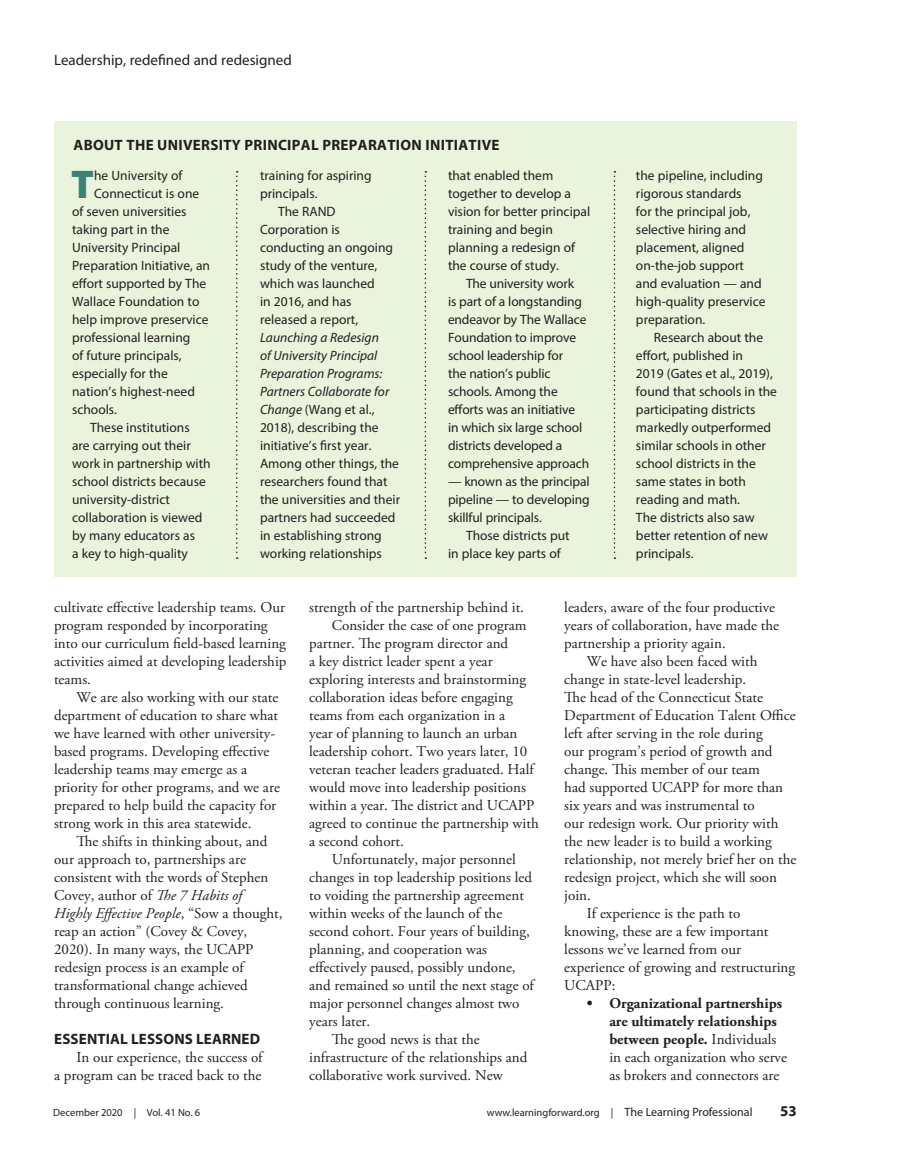
<style>
.page{position:relative;width:905px;height:1175px;background:#fff}
.page>*{position:absolute;margin:0;border:0;box-sizing:border-box;transform-origin:0 0}
.box{font:900 40.2px "Myriad Pro";color:#3b837a}
.body{font:15px/18px "Adobe Garamond Pro";color:#231f20}
.t1{font:700 15px/18px "Adobe Garamond Pro";color:#231f20}
.box-2{font:700 15px "Myriad Pro";letter-spacing:.02em;color:#231f20}
.box-3{font:15px "Myriad Pro";color:#231f20}
.subhead{font:700 15px "Myriad Pro";letter-spacing:.01em;color:#231f20}
.box-4{font:13.5px/18px "Myriad Pro";color:#231f20}
.t2{font:10.5px "Myriad Pro";color:#231f20}
.s1{font-style:italic}
.s2{font-weight:400}
.s3{font-size:12px}
</style>
<div class="page">
<div style="left:54px;top:121px;width:742px;height:456px;background:#eaf3db"></div>
<svg style="left:236px;top:171px;width:2px;height:388px"></svg>
<svg style="left:424px;top:171px;width:2px;height:388px"></svg>
<svg style="left:613px;top:171px;width:2px;height:388px"></svg>
<p class="box-3" style="left:54px;top:51px;width:239px">Leadership, redefined and redesigned</p>
<p class="box-2" style="left:73px;top:136px;width:427px">ABOUT THE UNIVERSITY PRINCIPAL PREPARATION INITIATIVE</p>
<p class="box" style="left:71px;top:158px;width:24px">T</p>
<p class="box-4" style="left:94px;top:166px;width:90px">he University of</p>
<p class="box-4" style="left:94px;top:184px;width:107px">Connecticut is one</p>
<p class="box-4" style="left:72px;top:202px;width:116px">of seven universities</p>
<p class="box-4" style="left:72px;top:220px;width:99px">taking part in the</p>
<p class="box-4" style="left:72px;top:238px;width:110px">University Principal</p>
<p class="box-4" style="left:72px;top:256px;width:139px">Preparation Initiative, an</p>
<p class="box-4" style="left:72px;top:274px;width:136px">effort supported by The</p>
<p class="box-4" style="left:72px;top:292px;width:129px">Wallace Foundation to</p>
<p class="box-4" style="left:72px;top:310px;width:138px">help improve preservice</p>
<p class="box-4" style="left:72px;top:328px;width:120px">professional learning</p>
<p class="box-4" style="left:72px;top:346px;width:111px">of future principals,</p>
<p class="box-4" style="left:72px;top:364px;width:97px">especially for the</p>
<p class="box-4" style="left:72px;top:382px;width:124px">nation’s highest-need</p>
<p class="box-4" style="left:72px;top:400px;width:47px">schools.</p>
<p class="box-4" style="left:72px;top:418px;width:140px;text-indent:18px">These institutions are carrying out their work in partnership with school districts because university-district collaboration is viewed by many educators as<br>a key to high-quality</p>
<p class="box-4" style="left:260px;top:166px;width:113px">training for aspiring principals.</p>
<p class="box-4" style="left:260px;top:202px;width:142px;text-indent:18px">The RAND<br>Corporation is conducting an ongoing study of the venture, which was launched<br>in 2016, and has released a report,<br><span class="s1">Launching a Redesign<br>of University Principal<br>Preparation Programs:<br>Partners Collaborate for<br>Change</span> (Wang et al.,<br>2018), describing the initiative’s first year.<br>Among other things, the researchers found that the universities and their partners had succeeded in establishing strong working relationships</p>
<p class="box-4" style="left:448px;top:166px;width:144px">that enabled them together to develop a vision for better principal training and begin planning a redesign of the course of study.</p>
<p class="box-4" style="left:448px;top:274px;width:143px;text-indent:18px">The university work<br>is part of a longstanding endeavor by The Wallace<br>Foundation to improve school leadership for<br>the nation’s public schools. Among the efforts was an initiative<br>in which six large school districts developed a comprehensive approach</p>
<p class="box-4" style="left:448px;top:472px;width:143px;text-align:justify">— known as the principal pipeline — to developing skillful principals.</p>
<p class="box-4" style="left:448px;top:526px;width:123px;text-indent:18px">Those districts put in place key parts of</p>
<p class="box-4" style="left:636px;top:166px;width:131px">the pipeline, including rigorous standards<br>for the principal job, selective hiring and placement, aligned on-the-job support and evaluation — and high-quality preservice preparation.</p>
<p class="box-4" style="left:636px;top:328px;width:143px;text-indent:18px">Research about the effort, published in<br>2019 (Gates et al., 2019), found that schools in the participating districts markedly outperformed similar schools in other school districts in the same states in both reading and math.<br>The districts also saw better retention of new principals.</p>
<p class="body" style="left:54px;top:599px;width:234px">cultivate effective leadership teams. Our program responded by incorporating into our curriculum field-based learning activities aimed at developing leadership teams.</p>
<p class="body" style="left:54px;top:689px;width:227px;text-indent:22px">We are also working with our state department of education to share what we have learned with other university&shy;based programs. Developing effective leadership teams may emerge as a priority for other programs, and we are prepared to help build the capacity for strong work in this area statewide.</p>
<p class="body" style="left:54px;top:833px;width:230px;text-indent:22px">The shifts in thinking about, and our approach to, partnerships are consistent with the words of Stephen Covey, author of <span class="s1">The 7 Habits of Highly Effective People</span>, “Sow a thought, reap an action” (Covey &amp; Covey, 2020). In many ways, the UCAPP redesign process is an example of transformational change achieved through continuous learning.</p>
<p class="subhead" style="left:54px;top:1029px;width:207px">ESSENTIAL LESSONS LEARNED</p>
<p class="body" style="left:54px;top:1049px;width:210px;text-align:right">In our experience, the success of<br>a program can be traced back to the</p>
<p class="body" style="left:309px;top:599px;width:216px">strength of the partnership behind it.</p>
<p class="body" style="left:309px;top:617px;width:231px;text-indent:22px">Consider the case of one program partner. The program director and<br>a key district leader spent a year exploring interests and brainstorming collaboration ideas before engaging teams from each organization in a<br>year of planning to launch an urban leadership cohort. Two years later, 10 veteran teacher leaders graduated. Half would move into leadership positions within a year. The district and UCAPP agreed to continue the partnership with a second cohort.</p>
<p class="body" style="left:309px;top:851px;width:226px;text-indent:22px">Unfortunately, major personnel changes in top leadership positions led to voiding the partnership agreement within weeks of the launch of the second cohort. Four years of building, planning, and cooperation was effectively paused, possibly undone, and remained so until the next stage of major personnel changes almost two years later.</p>
<p class="body" style="left:309px;top:1031px;width:220px;text-indent:22px">The good news is that the infrastructure of the relationships and collaborative work survived. New</p>
<p class="body" style="left:564px;top:599px;width:216px">leaders, aware of the four productive years of collaboration, have made the partnership a priority again.</p>
<p class="body" style="left:564px;top:653px;width:234px;text-indent:22px">We have also been faced with change in state-level leadership.<br>The head of the Connecticut State<br>Department of Education Talent Office left after serving in the role during<br>our program’s period of growth and change. This member of our team<br>had supported UCAPP for more than six years and was instrumental to<br>our redesign work. Our priority with the new leader is to build a working relationship, not merely brief her on the redesign project, which she will soon join.</p>
<p class="body" style="left:564px;top:905px;width:232px;text-indent:22px">If experience is the path to knowing, these are a few important lessons we’ve learned from our experience of growing and restructuring<br>UCAPP:</p>
<p class="t1" style="left:609px;top:995px;width:179px;text-indent:-22px">• Organizational partnerships are ultimately relationships between people. <span class="s2">Individuals in each organization who serve as brokers and connectors are</span></p>
<p class="t2" style="left:53px;top:1106px;width:149px">December 2020 | Vol. 41 No. 6</p>
<p class="t2" style="left:487px;top:1106px;width:267px">www.learningforward.org | <span class="s3">The Learning Professional</span></p>
<p class="box-2" style="left:780px;top:1101px;width:18px">53</p>
</div>
